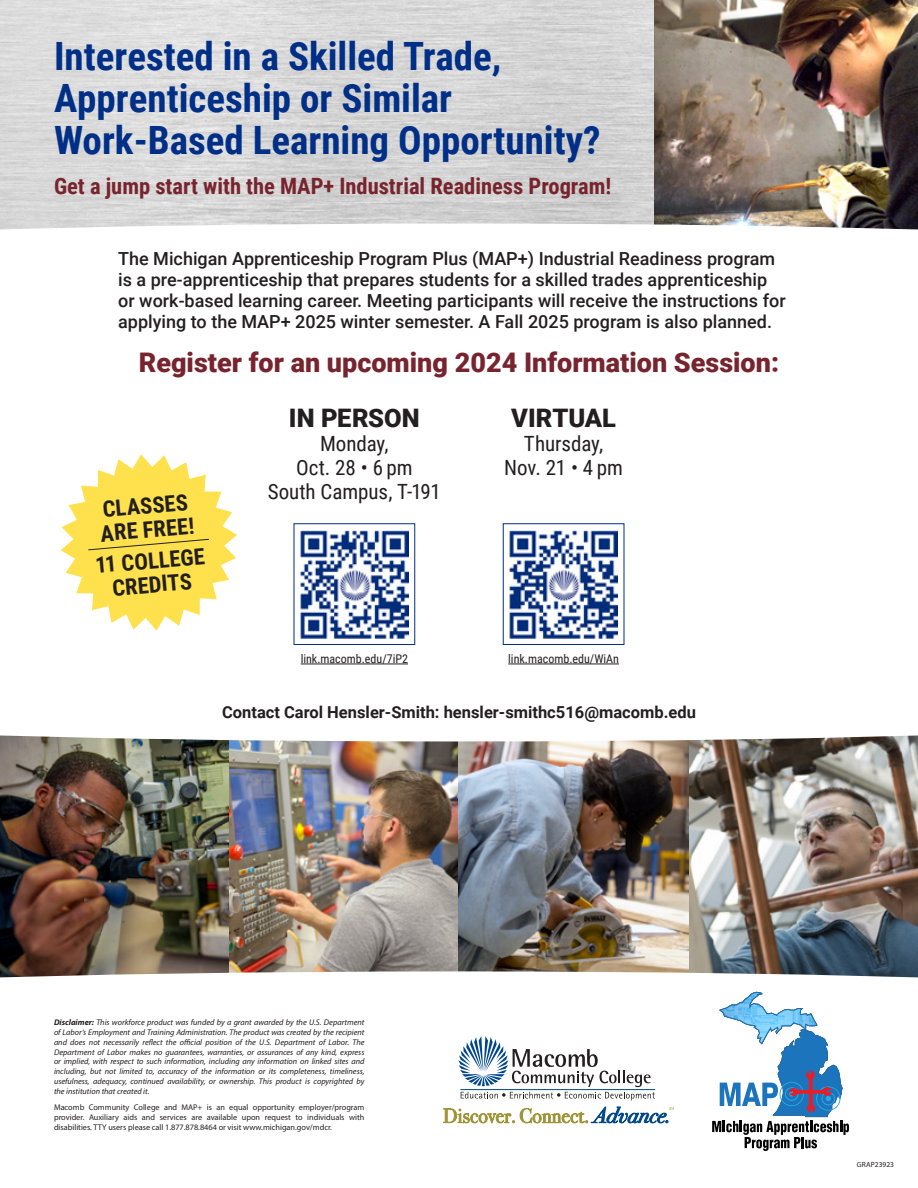
<style>
.page{position:relative;width:918px;height:1188px;background:#fff}
.page>*{position:absolute;margin:0;border:0;box-sizing:border-box;transform-origin:0 0}
.t1{font:700 39px/42px "Roboto Condensed";color:#002f87}
.t2{font:900 27px "Roboto";color:#78242e}
.t3{font:900 25.5px "Roboto";color:#231f20}
.t4{font:700 22.5px "Roboto Condensed";color:#78242e}
.t5{font:700 22.5px/31px "Roboto Condensed";color:#231f20;text-align:center}
.t6{font:21px "Roboto Condensed";color:#231f20}
.t7{font:500 18px/21px "Roboto";color:#231f20}
.t8{font:700 16.5px "Roboto";color:#231f20}
.t9{font:12px "Roboto Condensed";color:#231f20}
.t10{font:italic 8.25px/9.8px "Myriad Pro";color:#231f20;text-align:justify}
.t11{font:8.25px/9.8px "Myriad Pro";color:#231f20;text-align:justify}
.t12{font:7.5px "Myriad Pro";letter-spacing:.015em;color:#231f20}
.s1{font-weight:700}
</style>
<div class="page">
<img style="left:0;top:0;width:655px;height:223px">
<hr style="left:301px;top:664px;width:107px;height:1px;background:#231f20">
<hr style="left:508px;top:664px;width:111px;height:1px;background:#231f20">
<img style="left:655px;top:0;width:263px;height:223px">
<svg style="left:0;top:223px;width:918px;height:7px"></svg>
<svg style="left:61px;top:454px;width:176px;height:177px"></svg>
<img style="left:300px;top:530px;width:108px;height:108px">
<img style="left:510px;top:530px;width:108px;height:108px">
<img style="left:0;top:741px;width:459px;height:230px">
<img style="left:688px;top:741px;width:230px;height:230px">
<img style="left:459px;top:741px;width:229px;height:230px">
<svg style="left:0;top:971px;width:918px;height:21px"></svg>
<svg style="left:0;top:735px;width:918px;height:6px"></svg>
<svg style="left:443px;top:1107px;width:231px;height:16px"></svg>
<svg style="left:458px;top:1036px;width:197px;height:64px"></svg>
<svg style="left:712px;top:992px;width:137px;height:159px"></svg>
<h1 class="t1" style="left:54px;top:34px;width:548px">Interested in a Skilled Trade,<br>Apprenticeship or Similar<br>Work-Based Learning Opportunity?</h1>
<h3 class="t4" style="left:54px;top:170px;width:559px">Get a jump start with the MAP+ Industrial Readiness Program!</h3>
<h3 class="t7" style="left:118px;top:247px;width:658px">The Michigan Apprenticeship Program Plus (MAP+) Industrial Readiness program is a pre-apprenticeship that prepares students for a skilled trades apprenticeship</h3>
<h3 class="t7" style="left:118px;top:289px;width:669px">or work-based learning career. Meeting participants will receive the instructions for applying to the MAP+ 2025 winter semester. A Fall 2025 program is also planned.</h3>
<h2 class="t2" style="left:139px;top:343px;width:642px">Register for an upcoming 2024 Information Session:</h2>
<h3 class="t3" style="left:289px;top:400px;width:132px">IN PERSON</h3>
<h3 class="t3" style="left:511px;top:400px;width:106px">VIRTUAL</h3>
<h3 class="t6" style="left:320px;top:429px;width:70px">Monday,</h3>
<h3 class="t6" style="left:524px;top:429px;width:81px">Thursday,</h3>
<h3 class="t6" style="left:296px;top:453px;width:118px">Oct. 28 • 6 pm</h3>
<h3 class="t6" style="left:504px;top:453px;width:120px">Nov. 21 • 4 pm</h3>
<h3 class="t6" style="left:268px;top:477px;width:175px">South Campus, T-191</h3>
<h3 class="t5" style="left:91px;top:518px;width:111px;rotate:-5deg">ARE FREE!<br>11 COLLEGE</h3>
<h3 class="t5" style="left:101px;top:493px;width:87px;rotate:-5deg">CLASSES</h3>
<h3 class="t5" style="left:111px;top:572px;width:81px;rotate:-5deg">CREDITS</h3>
<h3 class="t9" style="left:301px;top:650px;width:109px">link.macomb.edu/7iP2</h3>
<h3 class="t9" style="left:508px;top:650px;width:112px">link.macomb.edu/WiAn</h3>
<h3 class="t8" style="left:222px;top:700px;width:475px">Contact Carol Hensler-Smith: hensler-smithc516@macomb.edu</h3>
<p class="t10" style="left:54px;top:1017px;width:312px"><span class="s1">Disclaimer:</span> This workforce product was funded by a grant awarded by the U.S. Department</p>
<p class="t10" style="left:54px;top:1027px;width:312px">of Labor’s Employment and Training Administration. The product was created by the recipient and does not necessarily refect the ofcial position of the U.S. Department of Labor. The Department of Labor makes no guarantees, warranties, or assurances of any kind, express or implied, with respect to such information, including any information on linked sites and including, but not limited to, accuracy of the information or its completeness, timeliness, usefulness, adequacy, continued availability, or ownership. This product is copyrighted by the institution that created it.</p>
<p class="t11" style="left:54px;top:1102px;width:312px">Macomb Community College and MAP+ is an equal opportunity employer/program provider. Auxiliary aids and services are available upon request to individuals with disabilities. TTY users please call 1.877.878.8464 or visit www.michigan.gov/mdcr.</p>
<p class="t12" style="left:857px;top:1160px;width:39px">GRAP23923</p>
</div>
